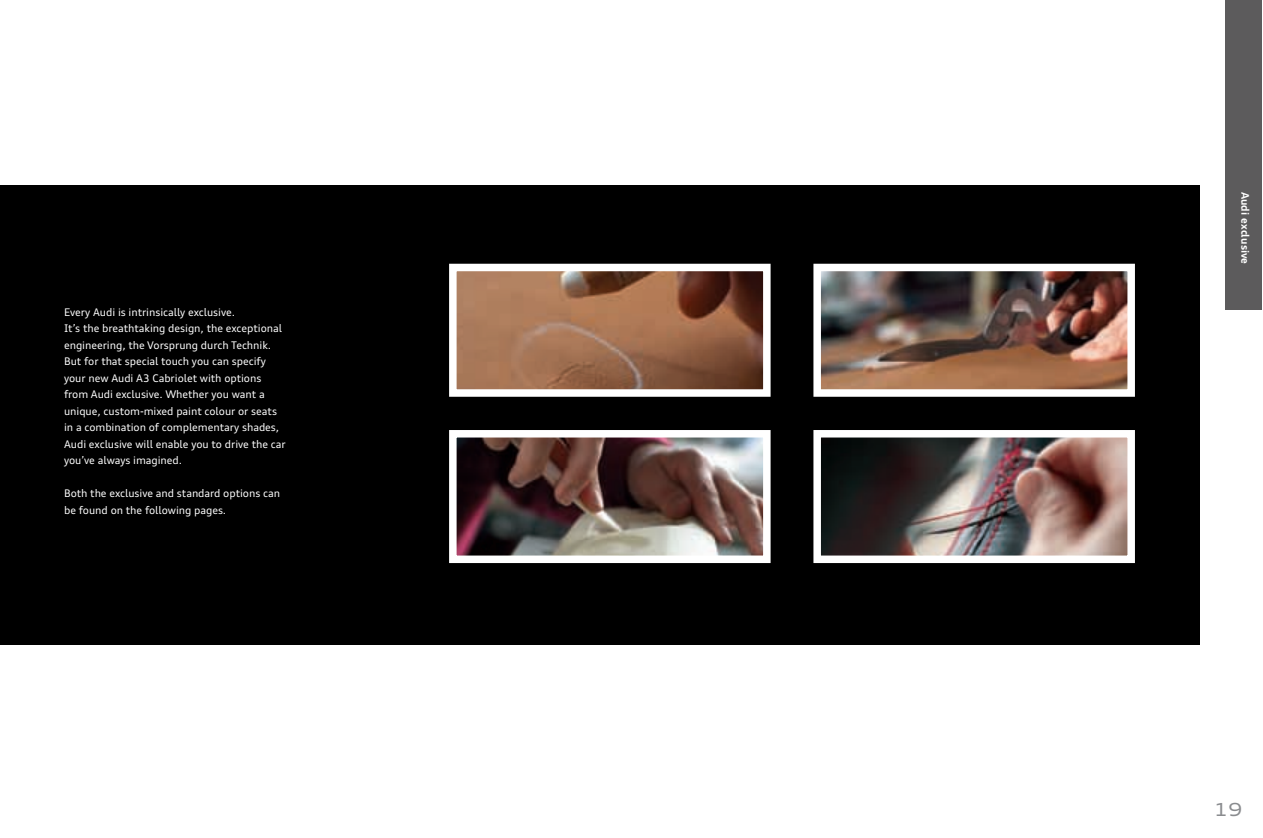
<style>
.page{position:relative;width:1263px;height:838px;background:#fff}
.page>*{position:absolute;margin:0;border:0;box-sizing:border-box;transform-origin:0 0}
.t1{font:expanded 18px "Audi Type";color:#8a8c8f}
.t2{font:10.5px/16.5px "Audi Type";letter-spacing:-.005em;color:#fff}
.t3{font:700 10.5px "Audi Type";letter-spacing:.005em;color:#fff}
</style>
<div class="page">
<div style="left:0;top:185px;width:1199px;height:460px;background:#000"></div>
<img style="left:458px;top:273px;width:303px;height:115px">
<div style="left:449px;top:264px;width:321px;height:133px;border:8px solid #fff"></div>
<img style="left:822px;top:273px;width:304px;height:115px">
<div style="left:813px;top:264px;width:322px;height:133px;border:8px solid #fff"></div>
<img style="left:458px;top:439px;width:303px;height:115px">
<div style="left:449px;top:430px;width:321px;height:133px;border:8px solid #fff"></div>
<img style="left:822px;top:439px;width:304px;height:115px">
<div style="left:813px;top:430px;width:322px;height:133px;border:8px solid #fff"></div>
<div style="left:1225px;top:1px;width:37px;height:308px;background:#5c5b5c"></div>
<p class="t2" style="left:64px;top:303px;width:223px">Every Audi is intrinsically exclusive.<br>It’s the breathtaking design, the exceptional engineering, the Vorsprung durch Technik.<br>But for that special touch you can specify your new Audi A3 Cabriolet with options from Audi exclusive. Whether you want a unique, custom-mixed paint colour or seats in a combination of complementary shades, Audi exclusive will enable you to drive the car you’ve always imagined.</p>
<p class="t2" style="left:64px;top:485px;width:217px">Both the exclusive and standard options can be found on the following pages.</p>
<p class="t3" style="left:1252px;top:191px;width:74px;rotate:90deg">Audi exclusive</p>
<h1 class="t1" style="left:1214px;top:797px;width:30px">19</h1>
</div>
